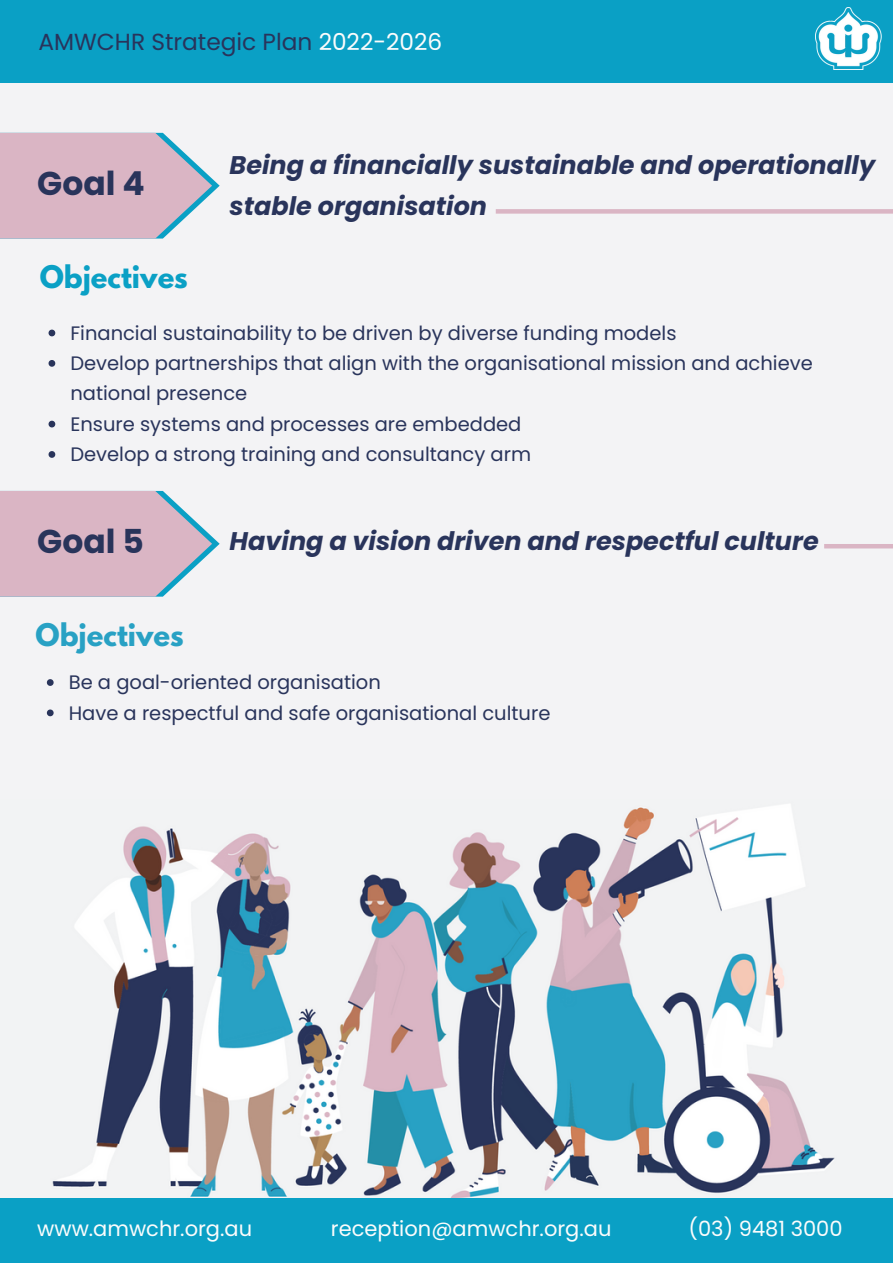
<style>
.page{position:relative;width:893px;height:1264px;background:#fff}
.page>*{position:absolute;margin:0;border:0;box-sizing:border-box;transform-origin:0 0}
.t1{font:700 33px "Poppins";color:#29345b}
.t2{font:700 27.6px "League Spartan";color:#28a1c4}
.t3{font:700 27.6px "League Spartan";color:#0aa0c5}
.t4{font:italic 700 25.5px/40.5px "Poppins";color:#29345b}
.t5{font:23.25px "Poppins";color:#29345b}
.t6{font:21px "Poppins";color:#fbfcfc}
.t7{font:19.5px/30.3px "Poppins";color:#29345b}
.s1{color:#fbfcfc}
</style>
<div class="page">
<div style="left:0;top:0;width:892px;height:1262px;background:#f3f3f5"></div>
<svg style="left:47px;top:679px;width:7px;height:7px"></svg>
<svg style="left:47px;top:709px;width:7px;height:7px"></svg>
<svg style="left:0;top:491px;width:220px;height:105px;background:#d5bbc9"></svg>
<hr style="left:824px;top:544px;width:68px;height:4px;background:#dab5c4">
<div style="left:0;top:0;width:892px;height:82px;background:#0aa0c5"></div>
<img style="left:815px;top:8px;width:67px;height:62px">
<svg style="left:0;top:133px;width:220px;height:105px;background:#d5bbc9"></svg>
<div style="left:495px;top:209px;width:397px;height:5px;background:#dab5c4"></div>
<svg style="left:49px;top:329px;width:6px;height:7px"></svg>
<svg style="left:49px;top:360px;width:6px;height:7px"></svg>
<svg style="left:49px;top:421px;width:6px;height:6px"></svg>
<svg style="left:49px;top:451px;width:6px;height:7px"></svg>
<div style="left:0;top:1197px;width:892px;height:65px;background:#0aa0c5"></div>
<img style="left:52px;top:804px;width:783px;height:393px">
<p class="t5" style="left:39px;top:25px;width:405px">AMWCHR Strategic Plan <span class="s1">2022-2026</span></p>
<h1 class="t1" style="left:37px;top:160px;width:109px">Goal 4</h1>
<h3 class="t4" style="left:229px;top:145px;width:647px">Being a financially sustainable and operationally stable organisation</h3>
<h2 class="t3" style="left:40px;top:263px;width:150px">Objectives</h2>
<p class="t7" style="left:70px;top:318px;width:743px">Financial sustainability to be driven by diverse funding models<br>Develop partnerships that align with the organisational mission and achieve national presence<br>Ensure systems and processes are embedded<br>Develop a strong training and consultancy arm</p>
<h1 class="t1" style="left:37px;top:518px;width:108px">Goal 5</h1>
<h3 class="t4" style="left:229px;top:521px;width:590px">Having a vision driven and respectful culture</h3>
<h2 class="t2" style="left:36px;top:621px;width:150px">Objectives</h2>
<p class="t7" style="left:69px;top:667px;width:483px">Be a goal-oriented organisation<br>Have a respectful and safe organisational culture</p>
<p class="t6" style="left:37px;top:1214px;width:216px">www.amwchr.org.au</p>
<p class="t6" style="left:331px;top:1214px;width:282px">reception@amwchr.org.au</p>
<p class="t6" style="left:688px;top:1214px;width:155px">(03) 9481 3000</p>
</div>
